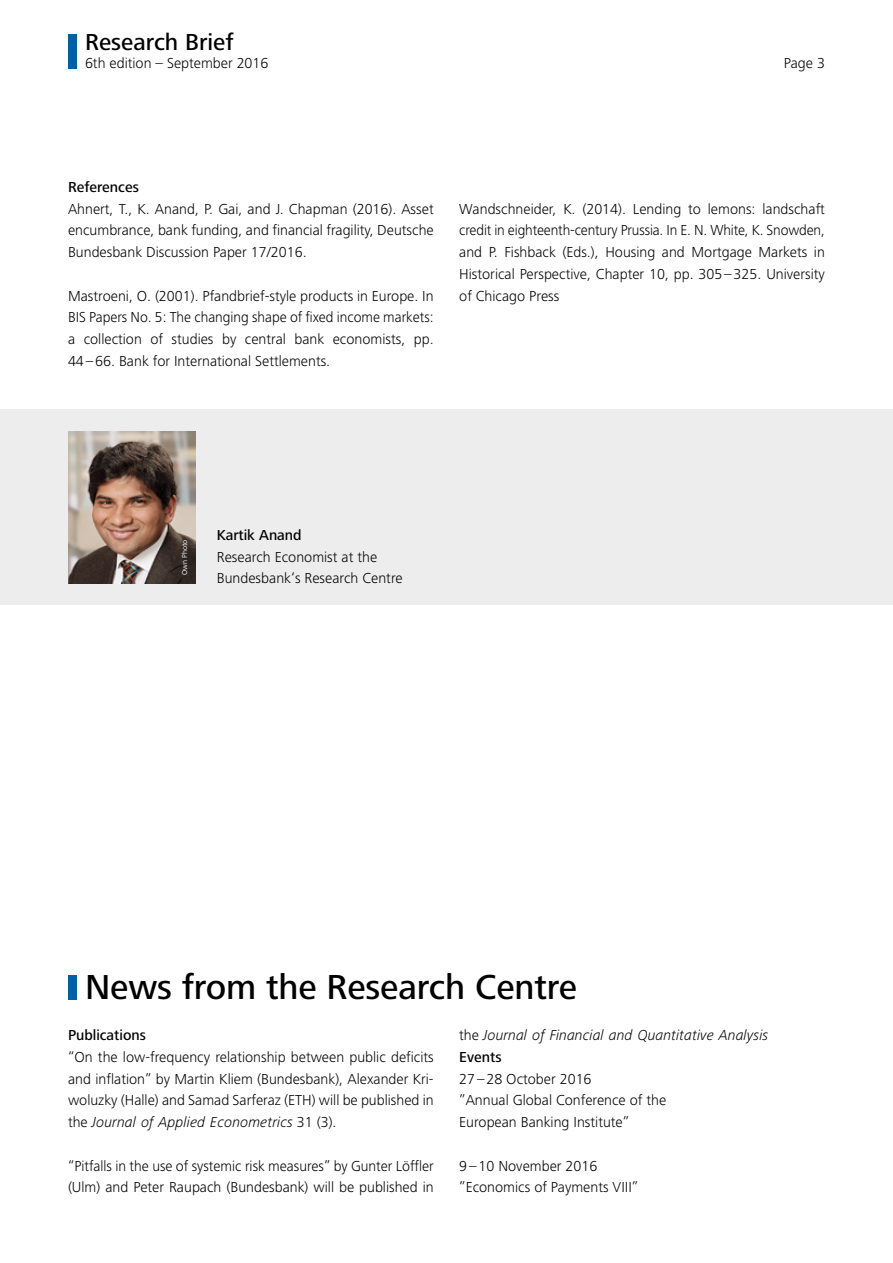
<style>
.page{position:relative;width:893px;height:1263px;background:#fff}
.page>*{position:absolute;margin:0;border:0;box-sizing:border-box;transform-origin:0 0}
.t1{font:500 36px "Frutiger Next LTCE";letter-spacing:-.005em;color:#000}
.t2{font:500 24px "Frutiger Next LTCE";color:#000}
.t3{font:300 15px/21.8px "Frutiger Next LTCE";color:#000}
.t4{font:italic 300 15px/21.8px "Frutiger Next LTCE";color:#000}
.t5{font:500 15px "Frutiger Next LTCE";color:#000}
.t6{font:7.5px "Frutiger Next LTCE";color:#fff}
.s1{font-style:italic}
.s2{font-style:normal}
.s3{font-weight:500;font-style:normal}
</style>
<div class="page">
<div style="left:0;top:409px;width:893px;height:196px;background:#ededed"></div>
<img style="left:68px;top:431px;width:128px;height:152px">
<div style="left:68px;top:975px;width:9px;height:24px;background:#0061a1"></div>
<div style="left:68px;top:34px;width:9px;height:34px;background:#0061a1"></div>
<h2 class="t2" style="left:85px;top:28px;width:150px">Research Brief</h2>
<p class="t3" style="left:85px;top:52px;width:185px">6th edition – September 2016</p>
<p class="t3" style="left:784px;top:52px;width:43px">Page 3</p>
<p class="t5" style="left:68px;top:178px;width:72px">References</p>
<p class="t3" style="left:68px;top:198px;width:367px;text-align:justify">Ahnert, T., K. Anand, P. Gai, and J. Chapman (2016). Asset encumbrance, bank funding, and financial fragility, Deutsche Bundesbank Discussion Paper 17/2016.</p>
<p class="t3" style="left:68px;top:285px;width:367px;text-align:justify">Mastroeni, O. (2001). Pfandbrief-style products in Europe. In BIS Papers No. 5: The changing shape of fixed income markets: a collection of studies by central bank economists, pp.<br>44–66. Bank for International Settlements.</p>
<p class="t3" style="left:459px;top:198px;width:367px;text-align:justify">Wandschneider, K. (2014). Lending to lemons: landschaft credit in eighteenth-century Prussia. In E. N. White, K. Snowden, and P. Fishback (Eds.), Housing and Mortgage Markets in Historical Perspective, Chapter 10, pp. 305–325. University of Chicago Press</p>
<p class="t6" style="left:180px;top:575px;width:37px;rotate:-90deg">Own Photo</p>
<p class="t5" style="left:217px;top:526px;width:86px">Kartik Anand</p>
<p class="t3" style="left:217px;top:546px;width:187px">Research Economist at the<br>Bundesbank‘s Research Centre</p>
<h1 class="t1" style="left:85px;top:967px;width:494px">News from the Research Centre</h1>
<p class="t5" style="left:68px;top:1027px;width:79px">Publications</p>
<p class="t3" style="left:68px;top:1046px;width:367px;text-align:justify">“On the low-frequency relationship between public deficits and inflation” by Martin Kliem (Bundesbank), Alexander Kri&shy;woluzky (Halle) and Samad Sarferaz (ETH) will be published in the <span class="s1">Journal of Applied Econometrics</span> 31 (3).</p>
<p class="t3" style="left:68px;top:1155px;width:367px">“Pitfalls in the use of systemic risk measures” by Gunter Löffler (Ulm) and Peter Raupach (Bundesbank) will be published in</p>
<p class="t4" style="left:459px;top:1024px;width:311px"><span class="s2">the</span> Journal of Financial and Quantitative Analysis<br><span class="s3">Events</span></p>
<p class="t3" style="left:459px;top:1068px;width:208px">27–28 October 2016<br>”Annual Global Conference of the<br>European Banking Institute”</p>
<p class="t3" style="left:459px;top:1155px;width:181px">9–10 November 2016 ”Economics of Payments VIII”</p>
</div>
